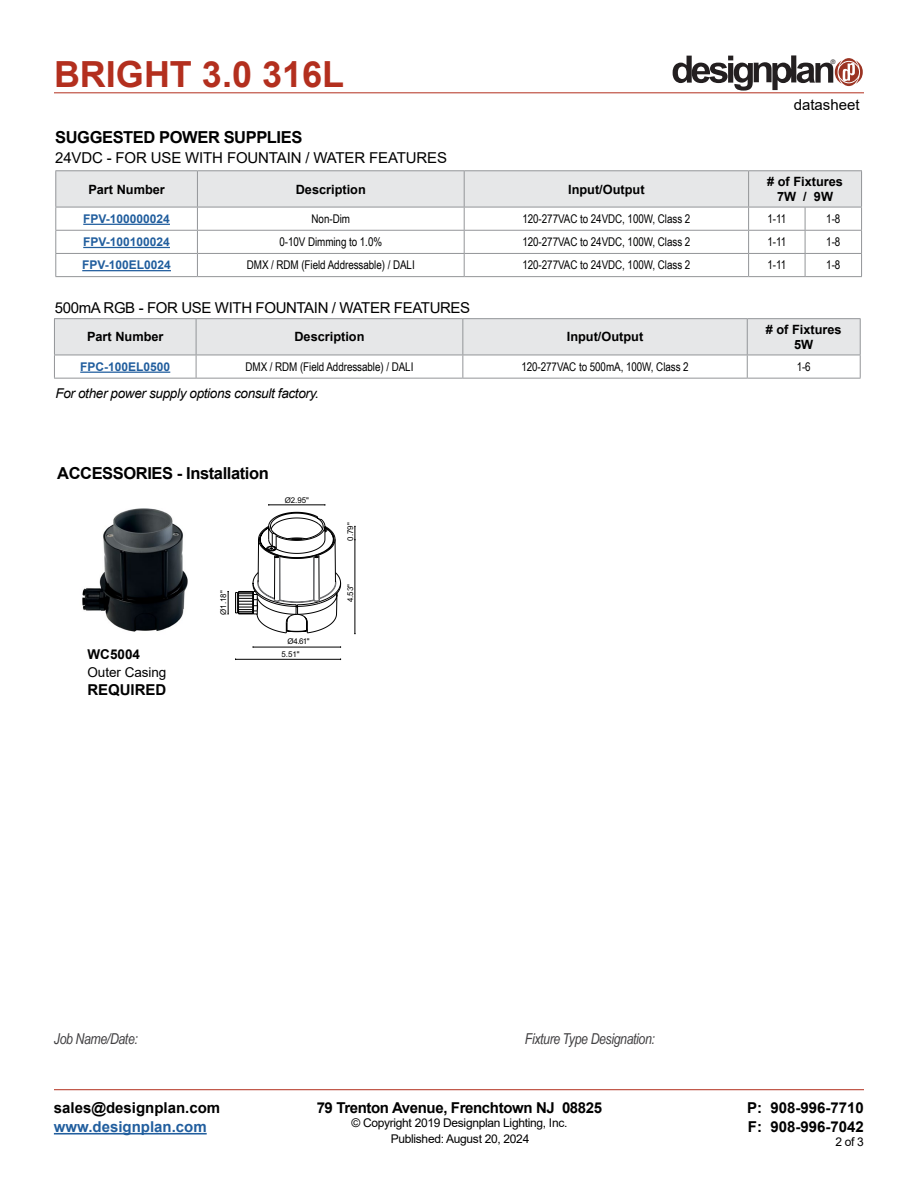
<style>
.page{position:relative;width:918px;height:1188px;background:#fff}
.page>*{position:absolute;margin:0;border:0;box-sizing:border-box;transform-origin:0 0}
.t1{font:700 36px "Arial";color:#b32f1e}
.t2{font:700 16.5px "Arial";letter-spacing:-.025em;color:#000}
.t3{font:15px "Arial";letter-spacing:-.025em;color:#000}
.t4{font:700 15px/19.5px "Arial";letter-spacing:-.005em;color:#000}
.t5{font:italic 15px "Arial Narrow";letter-spacing:-.025em;color:#414042}
.t6{font:700 15px "Arial";letter-spacing:-.025em;color:#000}
.t7{font:700 15px "Arial";color:#215e9e}
.t8{font:15px "Arial";color:#000}
.t9{font:italic 13.5px "Arial";letter-spacing:-.025em;color:#000}
.t10{font:13.5px "Arial";letter-spacing:-.005em;color:#000}
.t11{font:700 13.5px "Arial";color:#000}
.t12{font:700 12.75px/15px "Arial";color:#000;text-align:center}
.t13{font:12px "Arial Narrow";letter-spacing:-.005em;color:#000}
.t14{font:12px "Arial";letter-spacing:-.025em;color:#000}
.t15{font:700 12px "Arial";color:#215e9e}
.t16{font:7.95px/13.4px "Arial";color:#000}
.t17{font:6.3px "Helvetica";color:#231f20}
</style>
<div class="page">
<hr style="left:54px;top:93px;width:810px;height:1px;background:#b32f1e">
<hr style="left:54px;top:1089px;width:810px;height:1px;background:#b32f1e">
<hr style="left:54px;top:1133px;width:153px;height:2px;background:#215e9e">
<svg style="left:673px;top:55px;width:190px;height:36px"></svg>
<hr style="left:55px;top:170px;width:142px;height:1px;background:#939598">
<hr style="left:197px;top:170px;width:267px;height:1px;background:#939598">
<hr style="left:464px;top:170px;width:285px;height:1px;background:#939598">
<hr style="left:749px;top:170px;width:56px;height:1px;background:#939598">
<hr style="left:805px;top:170px;width:57px;height:1px;background:#939598">
<hr style="left:197px;top:276px;width:267px;height:1px;background:#939598">
<hr style="left:464px;top:276px;width:285px;height:1px;background:#939598">
<hr style="left:749px;top:276px;width:56px;height:1px;background:#939598">
<hr style="left:805px;top:276px;width:57px;height:1px;background:#939598">
<svg style="left:55px;top:171px;width:807px;height:105px"></svg>
<hr style="left:55px;top:276px;width:142px;height:1px;background:#939598">
<hr style="left:83px;top:224px;width:87px;height:1px;background:#215e9e">
<hr style="left:83px;top:247px;width:87px;height:1px;background:#215e9e">
<hr style="left:82px;top:270px;width:89px;height:1px;background:#215e9e">
<hr style="left:54px;top:318px;width:142px;height:1px;background:#939598">
<hr style="left:196px;top:318px;width:267px;height:1px;background:#939598">
<hr style="left:463px;top:318px;width:284px;height:1px;background:#939598">
<hr style="left:747px;top:318px;width:114px;height:1px;background:#939598">
<hr style="left:196px;top:378px;width:267px;height:1px;background:#939598">
<hr style="left:463px;top:378px;width:284px;height:1px;background:#939598">
<hr style="left:54px;top:378px;width:142px;height:1px;background:#939598">
<svg style="left:54px;top:319px;width:807px;height:59px"></svg>
<hr style="left:747px;top:378px;width:114px;height:1px;background:#939598">
<hr style="left:80px;top:372px;width:90px;height:1px;background:#215e9e">
<img style="left:82px;top:508px;width:106px;height:124px">
<hr style="left:355px;top:540px;width:1px;height:94px;background:#000">
<hr style="left:269px;top:505px;width:56px;height:1px;background:#000">
<hr style="left:253px;top:647px;width:88px;height:1px;background:#000">
<svg style="left:235px;top:512px;width:106px;height:121px"></svg>
<svg style="left:354px;top:526px;width:2px;height:14px"></svg>
<hr style="left:236px;top:659px;width:105px;height:1px;background:#000">
<svg style="left:227px;top:591px;width:2px;height:24px"></svg>
<h1 class="t1" style="left:54px;top:49px;width:292px">BRIGHT 3.0 316L</h1>
<p class="t17" style="left:831px;top:58px;width:6px">®</p>
<p class="t8" style="left:794px;top:95px;width:67px">datasheet</p>
<h2 class="t2" style="left:55px;top:126px;width:249px">SUGGESTED POWER SUPPLIES</h2>
<p class="t3" style="left:55px;top:147px;width:393px">24VDC - FOR USE WITH FOUNTAIN / WATER FEATURES</p>
<p class="t12" style="left:88px;top:182px;width:78px">Part Number</p>
<p class="t12" style="left:296px;top:182px;width:72px">Description</p>
<p class="t12" style="left:568px;top:182px;width:78px">Input/Output</p>
<p class="t12" style="left:767px;top:174px;width:77px"># of Fixtures<br>7W / 9W</p>
<p class="t15" style="left:83px;top:210px;width:88px">FPV-100000024</p>
<p class="t13" style="left:312px;top:210px;width:40px">Non-Dim</p>
<p class="t13" style="left:522px;top:210px;width:169px">120-277VAC to 24VDC, 100W, Class 2</p>
<p class="t13" style="left:767px;top:210px;width:20px">1-11</p>
<p class="t13" style="left:826px;top:210px;width:16px">1-8</p>
<p class="t15" style="left:83px;top:234px;width:88px">FPV-100100024</p>
<p class="t13" style="left:279px;top:233px;width:104px">0-10V Dimming to 1.0%</p>
<p class="t13" style="left:522px;top:233px;width:169px">120-277VAC to 24VDC, 100W, Class 2</p>
<p class="t13" style="left:767px;top:233px;width:20px">1-11</p>
<p class="t13" style="left:826px;top:233px;width:16px">1-8</p>
<p class="t15" style="left:82px;top:257px;width:90px">FPV-100EL0024</p>
<p class="t13" style="left:247px;top:256px;width:169px">DMX / RDM (Field Addressable) / DALI</p>
<p class="t13" style="left:522px;top:256px;width:169px">120-277VAC to 24VDC, 100W, Class 2</p>
<p class="t13" style="left:767px;top:256px;width:20px">1-11</p>
<p class="t13" style="left:826px;top:256px;width:16px">1-8</p>
<p class="t3" style="left:55px;top:297px;width:417px">500mA RGB - FOR USE WITH FOUNTAIN / WATER FEATURES</p>
<p class="t12" style="left:87px;top:330px;width:78px">Part Number</p>
<p class="t12" style="left:294px;top:330px;width:72px">Description</p>
<p class="t12" style="left:567px;top:330px;width:78px">Input/Output</p>
<p class="t12" style="left:766px;top:322px;width:77px"># of Fixtures<br>5W</p>
<p class="t15" style="left:80px;top:358px;width:92px">FPC-100EL0500</p>
<p class="t13" style="left:245px;top:358px;width:169px">DMX / RDM (Field Addressable) / DALI</p>
<p class="t13" style="left:521px;top:358px;width:169px">120-277VAC to 500mA, 100W, Class 2</p>
<p class="t13" style="left:797px;top:358px;width:16px">1-6</p>
<p class="t9" style="left:56px;top:385px;width:265px">For other power supply options consult factory.</p>
<h2 class="t2" style="left:57px;top:462px;width:213px">ACCESSORIES - Installation</h2>
<p class="t16" style="left:285px;top:493px;width:26px">Ø2.95"</p>
<p class="t11" style="left:88px;top:645px;width:54px">WC5004</p>
<p class="t10" style="left:88px;top:663px;width:80px">Outer Casing</p>
<p class="t4" style="left:88px;top:680px;width:80px">REQUIRED</p>
<p class="t16" style="left:217px;top:615px;width:26px;rotate:-90deg">Ø1.18"</p>
<p class="t16" style="left:281px;top:635px;width:30px;text-indent:6px">Ø4.61"<br>5.51"</p>
<p class="t16" style="left:344px;top:541px;width:20px;rotate:-90deg">0.79"</p>
<p class="t16" style="left:344px;top:602px;width:20px;rotate:-90deg">4.53"</p>
<p class="t5" style="left:54px;top:1028px;width:85px">Job Name/Date:</p>
<p class="t5" style="left:525px;top:1029px;width:132px">Fixture Type Designation:</p>
<p class="t4" style="left:54px;top:1098px;width:168px">sales@designplan.com</p>
<p class="t7" style="left:54px;top:1116px;width:154px">www.designplan.com</p>
<p class="t6" style="left:317px;top:1097px;width:287px">79 Trenton Avenue, Frenchtown NJ 08825</p>
<p class="t14" style="left:351px;top:1115px;width:217px">© Copyright 2019 Designplan Lighting, Inc.</p>
<p class="t4" style="left:747px;top:1098px;width:118px">P: 908-996-7710<br>F: 908-996-7042</p>
<p class="t14" style="left:391px;top:1130px;width:140px">Published: August 20, 2024</p>
<p class="t14" style="left:835px;top:1133px;width:30px">2 of 3</p>
</div>
